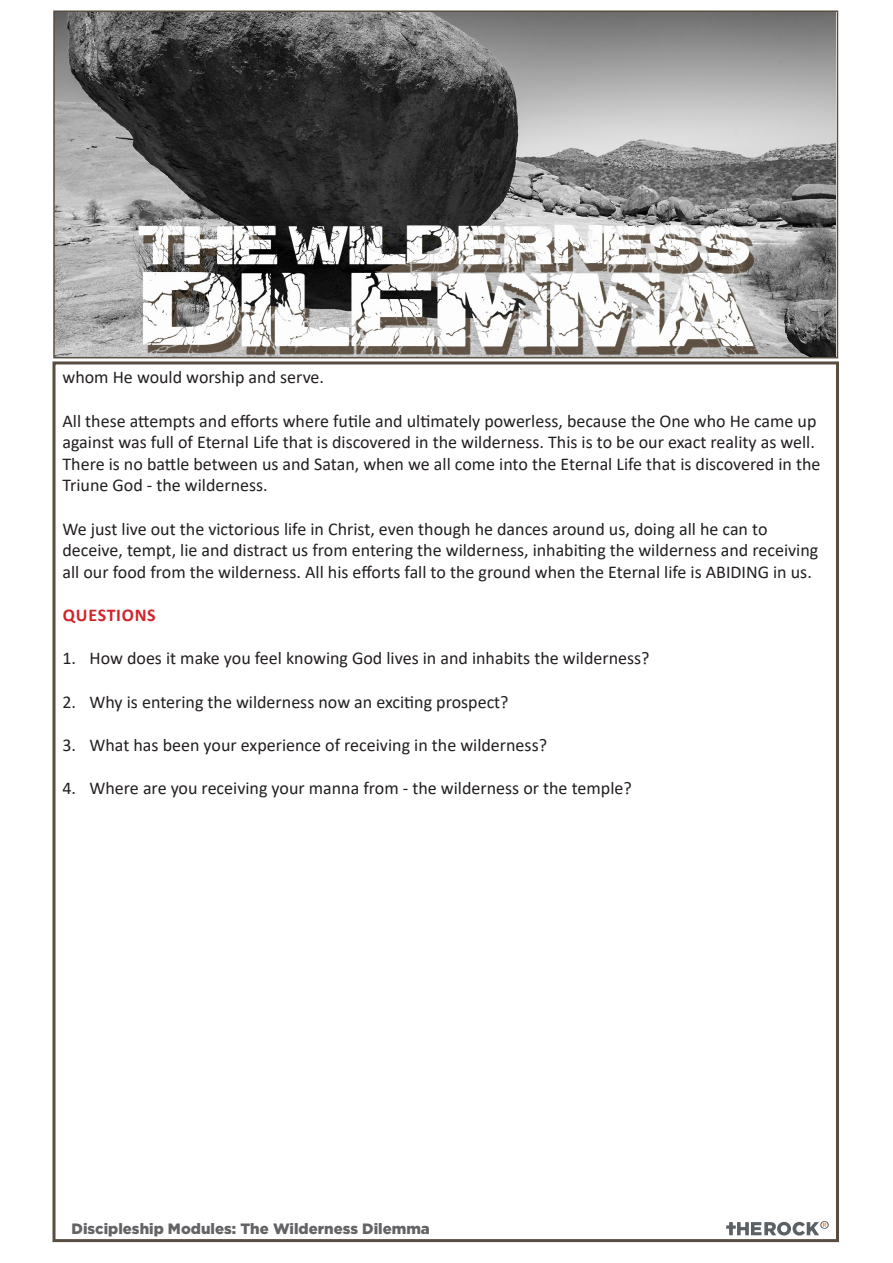
<style>
.page{position:relative;width:893px;height:1263px;background:#fff}
.page>*{position:absolute;margin:0;border:0;box-sizing:border-box;transform-origin:0 0}
.Standard_text{font:18px/21.6px "Calibri";color:#231f20}
.Standard_text-2{font:700 18px "Calibri";letter-spacing:.04em;color:#d1232a}
.t1{font:900 15px "Gotham";color:#636366}
</style>
<div class="page">
<img style="left:56px;top:14px;width:779px;height:341px">
<div style="left:53px;top:11px;width:785px;height:347px;border:2px solid #584d40"></div>
<svg style="left:726px;top:1221px;width:103px;height:14px"></svg>
<p class="Standard_text" style="left:63px;top:366px;width:263px">whom He would worship and serve.</p>
<p class="Standard_text" style="left:63px;top:409px;width:760px">All these attempts and efforts where futile and ultimately powerless, because the One who He came up against was full of Eternal Life that is discovered in the wilderness. This is to be our exact reality as well.<br>There is no battle between us and Satan, when we all come into the Eternal Life that is discovered in the Triune God - the wilderness.</p>
<p class="Standard_text" style="left:63px;top:517px;width:757px">We just live out the victorious life in Christ, even though he dances around us, doing all he can to deceive, tempt, lie and distract us from entering the wilderness, inhabiting the wilderness and receiving all our food from the wilderness. All his efforts fall to the ground when the Eternal life is ABIDING in us.</p>
<p class="Standard_text-2" style="left:63px;top:602px;width:94px">QUESTIONS</p>
<p class="Standard_text" style="left:63px;top:647px;width:589px">1. How does it make you feel knowing God lives in and inhabits the wilderness?</p>
<p class="Standard_text" style="left:63px;top:690px;width:448px">2. Why is entering the wilderness now an exciting prospect?</p>
<p class="Standard_text" style="left:63px;top:733px;width:486px">3. What has been your experience of receiving in the wilderness?</p>
<p class="Standard_text" style="left:63px;top:777px;width:571px">4. Where are you receiving your manna from - the wilderness or the temple?</p>
<p class="t1" style="left:72px;top:1220px;width:360px">Discipleship Modules: The Wilderness Dilemma</p>
</div>
